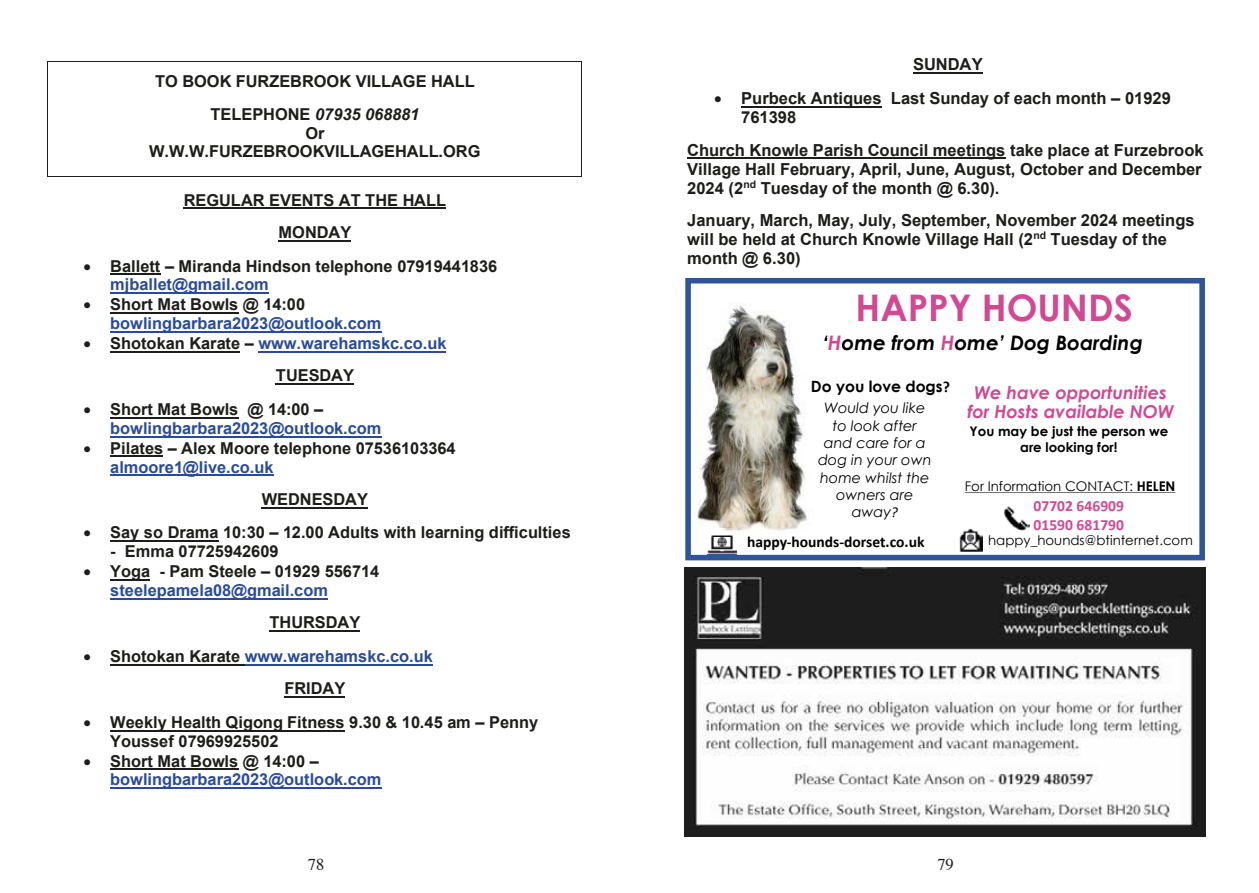
<style>
.page{position:relative;width:1259px;height:893px;background:#fff}
.page>*{position:absolute;margin:0;border:0;box-sizing:border-box;transform-origin:0 0}
.t1{font:700 36.6px "Century Gothic";color:#d14893}
.t2{font:italic 700 19.95px "Century Gothic";color:#000}
.t3{font:italic 700 17.7px/18.9px "Century Gothic";color:#d14893;text-align:center}
.t4{font:700 16.5px/18.9px "Arial";color:#1d1d1b}
.t5{font:16.5px "Times";color:#1d1d1b}
.t6{font:700 16.35px/18.8px "Arial";color:#1d1d1b}
.t7{font:700 16.35px/18.8px "Arial";color:#2a4b9b}
.t8{font:700 15.6px "Calibri";color:#000}
.t9{font:700 15.6px/18.9px "Calibri";color:#d14893}
.t10{font:700 15.6px "Century Gothic";color:#000}
.t11{font:italic 14.4px/17.2px "Century Gothic";color:#000;text-align:center}
.t12{font:13.35px "Century Gothic";color:#000}
.t13{font:700 13.35px/15.6px "Century Gothic";color:#000;text-align:center}
.s1{font-style:italic}
.s2{color:#2a4b9b}
.s3{color:#1d1d1b}
.s4{color:#d14893}
.s5{font-family:"Calibri"}
.s6{font-weight:700}
</style>
<div class="page">
<hr style="left:47px;top:61px;width:534px;height:1px;background:#1d1d1b">
<hr style="left:47px;top:176px;width:534px;height:1px;background:#1d1d1b">
<svg style="left:47px;top:62px;width:1px;height:114px"></svg>
<svg style="left:581px;top:61px;width:1px;height:116px"></svg>
<hr style="left:184px;top:207px;width:262px;height:2px;background:#1d1d1b">
<hr style="left:279px;top:240px;width:72px;height:2px;background:#1d1d1b">
<hr style="left:110px;top:273px;width:50px;height:2px;background:#1d1d1b">
<hr style="left:110px;top:292px;width:159px;height:2px;background:#2a4b9b">
<hr style="left:110px;top:312px;width:128px;height:2px;background:#1d1d1b">
<hr style="left:110px;top:331px;width:271px;height:2px;background:#2a4b9b">
<hr style="left:110px;top:351px;width:130px;height:2px;background:#1d1d1b">
<hr style="left:258px;top:351px;width:188px;height:2px;background:#2a4b9b">
<hr style="left:276px;top:383px;width:78px;height:2px;background:#1d1d1b">
<hr style="left:110px;top:417px;width:128px;height:2px;background:#1d1d1b">
<hr style="left:110px;top:436px;width:271px;height:1px;background:#2a4b9b">
<hr style="left:110px;top:456px;width:53px;height:1px;background:#1d1d1b">
<hr style="left:110px;top:474px;width:163px;height:2px;background:#2a4b9b">
<hr style="left:262px;top:507px;width:106px;height:1px;background:#1d1d1b">
<hr style="left:110px;top:540px;width:108px;height:2px;background:#1d1d1b">
<hr style="left:110px;top:579px;width:40px;height:2px;background:#1d1d1b">
<hr style="left:110px;top:598px;width:218px;height:1px;background:#2a4b9b">
<hr style="left:269px;top:630px;width:91px;height:2px;background:#1d1d1b">
<hr style="left:110px;top:664px;width:135px;height:1px;background:#1d1d1b">
<hr style="left:245px;top:664px;width:188px;height:1px;background:#2a4b9b">
<hr style="left:284px;top:696px;width:61px;height:2px;background:#1d1d1b">
<hr style="left:110px;top:730px;width:234px;height:1px;background:#1d1d1b">
<hr style="left:110px;top:768px;width:128px;height:2px;background:#1d1d1b">
<hr style="left:110px;top:787px;width:271px;height:2px;background:#2a4b9b">
<hr style="left:913px;top:72px;width:69px;height:2px;background:#1d1d1b">
<hr style="left:741px;top:106px;width:140px;height:2px;background:#1d1d1b">
<hr style="left:687px;top:157px;width:318px;height:2px;background:#1d1d1b">
<svg style="left:685px;top:278px;width:520px;height:282px"></svg>
<svg style="left:965px;top:492px;width:210px;height:1px"></svg>
<img style="left:1002px;top:504px;width:27px;height:28px">
<img style="left:707px;top:529px;width:29px;height:29px">
<img style="left:958px;top:527px;width:24px;height:24px">
<img style="left:685px;top:568px;width:520px;height:268px">
<p class="t6" style="left:155px;top:65px;width:321px;line-height:32.4px;text-align:center">TO BOOK FURZEBROOK VILLAGE HALL<br>TELEPHONE <span class="s1">07935 068881</span></p>
<p class="t6" style="left:149px;top:124px;width:333px;text-align:center">Or<br>W.W.W.FURZEBROOKVILLAGEHALL.ORG</p>
<p class="t6" style="left:184px;top:184px;width:264px;line-height:32.4px;text-align:center">REGULAR EVENTS AT THE HALL<br>MONDAY</p>
<p class="t6" style="left:110px;top:257px;width:388px;text-indent:-27px">• Ballett – Miranda Hindson telephone 07919441836 <span class="s2">mjballet@gmail.com</span></p>
<p class="t7" style="left:110px;top:295px;width:273px;text-indent:-27px"><span class="s3">• Short Mat Bowls @ 14:00 </span>bowlingbarbara2023@outlook.com</p>
<p class="t6" style="left:276px;top:327px;width:172px;line-height:32.4px;text-indent:-192px">• Shotokan Karate – <span class="s2">www.warehamskc.co.uk<br></span>TUESDAY</p>
<p class="t7" style="left:110px;top:400px;width:273px;text-indent:-27px"><span class="s3">• Short Mat Bowls @ 14:00 – </span>bowlingbarbara2023@outlook.com</p>
<p class="t6" style="left:110px;top:439px;width:347px;text-indent:-27px">• Pilates – Alex Moore telephone 07536103364 <span class="s2">almoore1@live.co.uk</span></p>
<p class="t6" style="left:262px;top:490px;width:108px">WEDNESDAY</p>
<p class="t6" style="left:84px;top:523px;width:489px">• Say so Drama 10:30 – 12.00 Adults with learning difficulties</p>
<p class="t6" style="left:110px;top:542px;width:170px">- Emma 07725942609</p>
<p class="t6" style="left:110px;top:562px;width:270px;text-indent:-27px">• Yoga - Pam Steele – 01929 556714 <span class="s2">steelepamela08@gmail.com</span></p>
<p class="t6" style="left:269px;top:613px;width:92px">THURSDAY</p>
<p class="t6" style="left:284px;top:640px;width:150px;line-height:32.4px;text-indent:-201px">• Shotokan Karate <span class="s2">www.warehamskc.co.uk<br></span>FRIDAY</p>
<p class="t6" style="left:110px;top:713px;width:429px;text-indent:-27px">• Weekly Health Qigong Fitness 9.30 &amp; 10.45 am – Penny<br>Youssef 07969925502</p>
<p class="t7" style="left:110px;top:752px;width:273px;text-indent:-27px"><span class="s3">• Short Mat Bowls @ 14:00 – </span>bowlingbarbara2023@outlook.com</p>
<p class="t4" style="left:913px;top:55px;width:71px">SUNDAY</p>
<p class="t4" style="left:741px;top:89px;width:431px;text-indent:-27px">• Purbeck Antiques Last Sunday of each month – 01929<br>761398</p>
<p class="t4" style="left:687px;top:141px;width:518px">Church Knowle Parish Council meetings take place at Furzebrook<br>Village Hall February, April, June, August, October and December<br>2024 (2<sup>nd</sup> Tuesday of the month @ 6.30).</p>
<p class="t4" style="left:687px;top:211px;width:509px">January, March, May, July, September, November 2024 meetings will be held at Church Knowle Village Hall (2<sup>nd</sup> Tuesday of the month @ 6.30)</p>
<h1 class="t1" style="left:855px;top:280px;width:279px">HAPPY HOUNDS</h1>
<p class="t2" style="left:822px;top:328px;width:322px">‘<span class="s4">H</span>ome from <span class="s4">H</span>ome’ Dog Boarding</p>
<p class="t3" style="left:967px;top:382px;width:208px">We have opportunities for Hosts available NOW</p>
<p class="t10" style="left:811px;top:374px;width:141px">Do you love dogs<span class="s5">?</span></p>
<p class="t11" style="left:818px;top:399px;width:115px">Would you like to look after and care for a dog in your own home whilst the owners are away<span class="s5">?</span></p>
<p class="t13" style="left:969px;top:423px;width:200px">You may be just the person we are looking for!</p>
<p class="t12" style="left:965px;top:477px;width:212px">For Information CONTACT: <span class="s6">HELEN</span></p>
<p class="t9" style="left:1033px;top:497px;width:92px">07702 646909<br>01590 681790</p>
<p class="t8" style="left:747px;top:531px;width:179px">happy-hounds-dorset.co.uk</p>
<p class="t12" style="left:988px;top:531px;width:206px">happy_hounds@btinternet.com</p>
<p class="t5" style="left:308px;top:849px;width:18px">78</p>
<p class="t5" style="left:937px;top:849px;width:18px">79</p>
</div>
